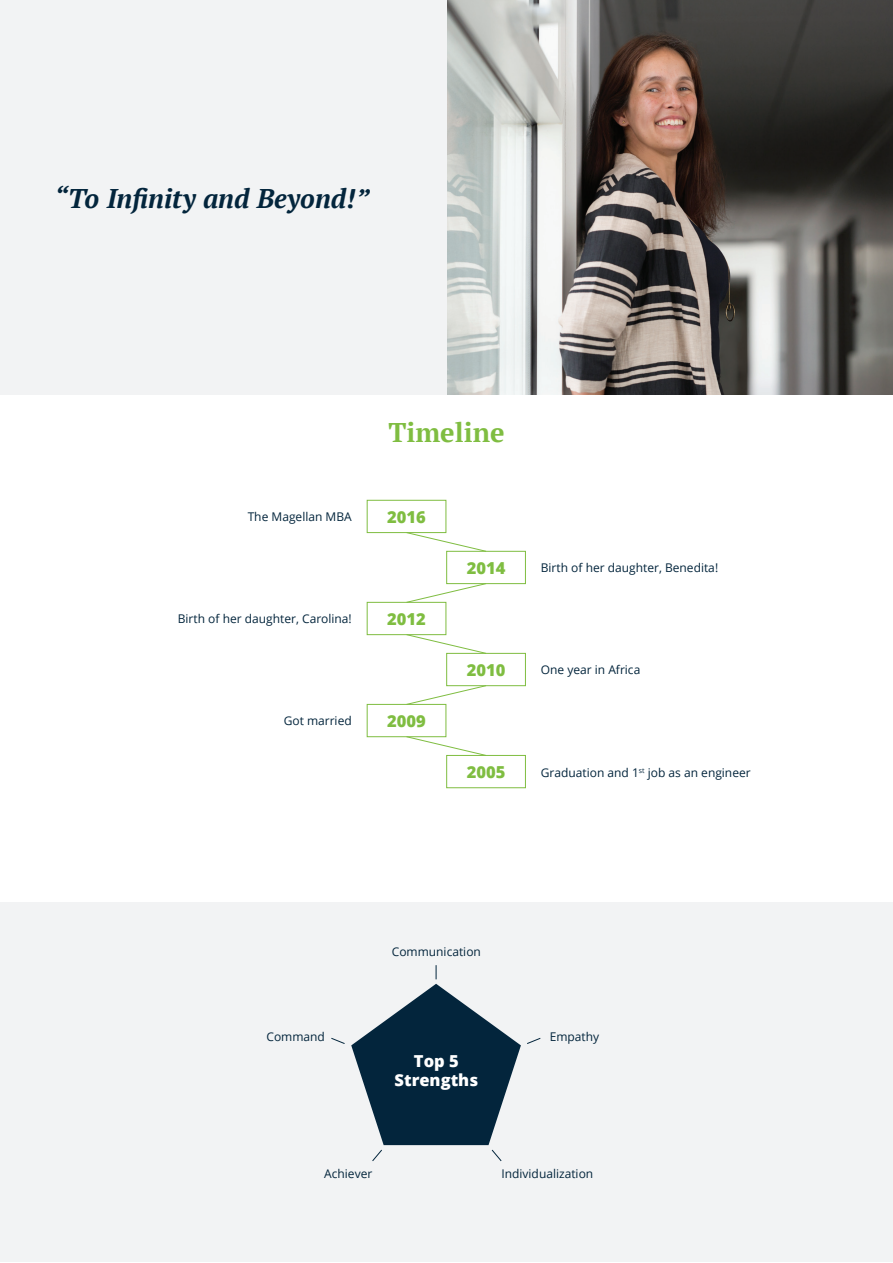
<style>
.page{position:relative;width:893px;height:1263px;background:#fff}
.page>*{position:absolute;margin:0;border:0;box-sizing:border-box;transform-origin:0 0}
.t1{font:italic 700 27px "PT Serif";color:#03253c}
.t2{font:700 27px "PT Serif";color:#7fbd41}
.t3{font:800 16.5px "Open Sans";color:#7fbd41}
.t4{font:800 16.5px/18.6px "Open Sans";color:#fff;text-align:center}
.t5{font:12px "Open Sans";color:#03253c}
</style>
<div class="page">
<img style="left:446px;top:0;width:447px;height:394px">
<div style="left:0;top:0;width:446px;height:394px;background:#f2f3f4"></div>
<div style="left:367px;top:500px;width:79px;height:33px;border:1px solid #7fbd41"></div>
<div style="left:446px;top:551px;width:80px;height:33px;border:1px solid #7fbd41"></div>
<div style="left:367px;top:602px;width:79px;height:33px;border:1px solid #7fbd41"></div>
<div style="left:446px;top:653px;width:80px;height:33px;border:1px solid #7fbd41"></div>
<div style="left:367px;top:704px;width:79px;height:33px;border:1px solid #7fbd41"></div>
<div style="left:446px;top:755px;width:80px;height:33px;border:1px solid #7fbd41"></div>
<svg style="left:406px;top:532px;width:81px;height:20px"></svg>
<svg style="left:406px;top:634px;width:81px;height:20px"></svg>
<svg style="left:406px;top:736px;width:81px;height:20px"></svg>
<svg style="left:406px;top:583px;width:81px;height:20px"></svg>
<svg style="left:406px;top:685px;width:81px;height:20px"></svg>
<div style="left:0;top:901px;width:893px;height:360px;background:#f2f3f4"></div>
<svg style="left:331px;top:965px;width:210px;height:197px"></svg>
<h1 class="t1" style="left:54px;top:180px;width:317px">“To Infinity and Beyond!”</h1>
<h1 class="t2" style="left:388px;top:414px;width:118px">Timeline</h1>
<p class="t5" style="left:248px;top:508px;width:106px">The Magellan MBA</p>
<h2 class="t3" style="left:387px;top:504px;width:40px">2016</h2>
<h2 class="t3" style="left:467px;top:555px;width:40px">2014</h2>
<p class="t5" style="left:541px;top:560px;width:179px">Birth of her daughter, Benedita!</p>
<p class="t5" style="left:178px;top:610px;width:175px">Birth of her daughter, Carolina!</p>
<h2 class="t3" style="left:387px;top:606px;width:40px">2012</h2>
<h2 class="t3" style="left:467px;top:657px;width:40px">2010</h2>
<p class="t5" style="left:541px;top:661px;width:101px">One year in Africa</p>
<p class="t5" style="left:284px;top:712px;width:70px">Got married</p>
<h2 class="t3" style="left:387px;top:708px;width:40px">2009</h2>
<h2 class="t3" style="left:467px;top:759px;width:40px">2005</h2>
<p class="t5" style="left:541px;top:764px;width:211px">Graduation and 1<sup>st</sup> job as an engineer</p>
<p class="t5" style="left:266px;top:1028px;width:60px">Command</p>
<p class="t5" style="left:392px;top:943px;width:91px">Communication</p>
<h2 class="t4" style="left:395px;top:1051px;width:85px">Top 5<br>Strengths</h2>
<p class="t5" style="left:550px;top:1028px;width:51px">Empathy</p>
<p class="t5" style="left:324px;top:1165px;width:50px">Achiever</p>
<p class="t5" style="left:501px;top:1165px;width:93px">Individualization</p>
</div>
